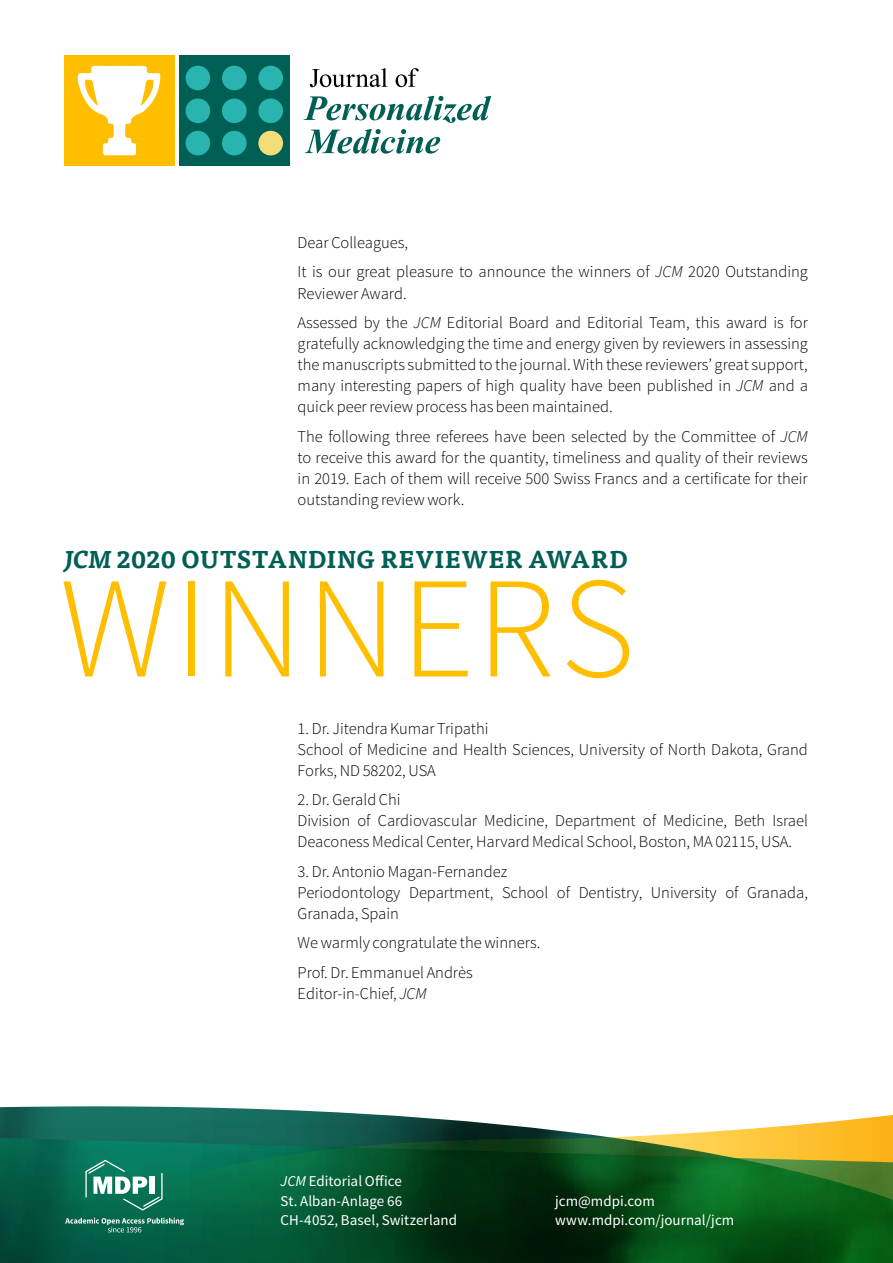
<style>
.page{position:relative;width:893px;height:1263px;background:#fff}
.page>*{position:absolute;margin:0;border:0;box-sizing:border-box;transform-origin:0 0}
.t1{font:300 144.15px "Source Sans Pro";letter-spacing:.025em;color:#ffbe00}
.t2{font:700 24px "Tisa OT";letter-spacing:.005em;color:#005f54}
.t3{font:300 16.5px/21px "Source Sans Pro";color:#000}
.t4{font:15px/19.5px "Source Sans Pro";color:#fff}
.s1{font-style:italic}
</style>
<div class="page">
<img style="left:0;top:1106px;width:348px;height:7px">
<svg style="left:0;top:1113px;width:893px;height:150px;background:#246339"></svg>
<svg style="left:85px;top:1160px;width:78px;height:50px"></svg>
<svg style="left:65px;top:1217px;width:119px;height:15px;background:#32806b"></svg>
<div style="left:64px;top:55px;width:110px;height:111px;background:#ffbe00"></div>
<svg style="left:78px;top:66px;width:82px;height:89px"></svg>
<div style="left:179px;top:55px;width:111px;height:111px;background:#005f54"></div>
<div style="left:186px;top:66px;width:24px;height:24px;background:#2ab4af;border-radius:50%"></div>
<div style="left:222px;top:66px;width:25px;height:24px;background:#2ab4af;border-radius:50%"></div>
<div style="left:258px;top:66px;width:25px;height:24px;background:#2ab4af;border-radius:50%"></div>
<div style="left:186px;top:98px;width:24px;height:25px;background:#2ab4af;border-radius:50%"></div>
<div style="left:222px;top:98px;width:25px;height:25px;background:#2ab4af;border-radius:50%"></div>
<div style="left:258px;top:98px;width:25px;height:25px;background:#2ab4af;border-radius:50%"></div>
<div style="left:186px;top:131px;width:24px;height:24px;background:#2ab4af;border-radius:50%"></div>
<div style="left:222px;top:131px;width:25px;height:24px;background:#2ab4af;border-radius:50%"></div>
<div style="left:258px;top:131px;width:25px;height:24px;background:#f4dd78;border-radius:50%"></div>
<svg style="left:310px;top:68px;width:77px;height:19px"></svg>
<svg style="left:396px;top:68px;width:23px;height:19px"></svg>
<svg style="left:304px;top:96px;width:187px;height:27px"></svg>
<svg style="left:305px;top:129px;width:135px;height:25px"></svg>
<p class="t3" style="left:298px;top:228px;width:512px;line-height:29.5px">Dear Colleagues,<br>It is our great pleasure to announce the winners of <span class="s1">JCM</span> 2020 Outstanding</p>
<p class="t3" style="left:298px;top:278px;width:512px;line-height:29.5px">Reviewer Award.<br>Assessed by the <span class="s1">JCM</span> Editorial Board and Editorial Team, this award is for</p>
<p class="t3" style="left:298px;top:333px;width:512px;text-align:justify">gratefully acknowledging the time and energy given by reviewers in assessing the manuscripts submitted to the journal. With these reviewers’ great support, many interesting papers of high quality have been published in <span class="s1">JCM</span> and a quick peer review process has been maintained.</p>
<p class="t3" style="left:298px;top:426px;width:512px;text-align:justify">The following three referees have been selected by the Committee of <span class="s1">JCM </span>to receive this award for the quantity, timeliness and quality of their reviews in 2019. Each of them will receive 500 Swiss Francs and a certificate for their outstanding review work.</p>
<h2 class="t2" style="left:65px;top:544px;width:564px"><span class="s1">JCM</span> 2020 OUTSTANDING REVIEWER AWARD</h2>
<h1 class="t1" style="left:60px;top:541px;width:576px">WINNERS</h1>
<p class="t3" style="left:298px;top:718px;width:512px">1. Dr. Jitendra Kumar Tripathi<br>School of Medicine and Health Sciences, University of North Dakota, Grand<br>Forks, ND 58202, USA</p>
<p class="t3" style="left:298px;top:789px;width:512px">2. Dr. Gerald Chi<br>Division of Cardiovascular Medicine, Department of Medicine, Beth Israel<br>Deaconess Medical Center, Harvard Medical School, Boston, MA 02115, USA.</p>
<p class="t3" style="left:298px;top:861px;width:512px">3. Dr. Antonio Magan-Fernandez<br>Periodontology Department, School of Dentistry, University of Granada,<br>Granada, Spain</p>
<p class="t3" style="left:298px;top:928px;width:244px;line-height:29.5px">We warmly congratulate the winners.<br>Prof. Dr. Emmanuel Andrès</p>
<p class="t3" style="left:298px;top:983px;width:131px">Editor-in-Chief, <span class="s1">JCM</span></p>
<p class="t4" style="left:281px;top:1172px;width:178px"><span class="s1">JCM</span> Editorial Office<br>St. Alban-Anlage 66<br>CH-4052, Basel, Switzerland</p>
<p class="t4" style="left:555px;top:1191px;width:181px">jcm@mdpi.com www.mdpi.com/journal/jcm</p>
</div>
